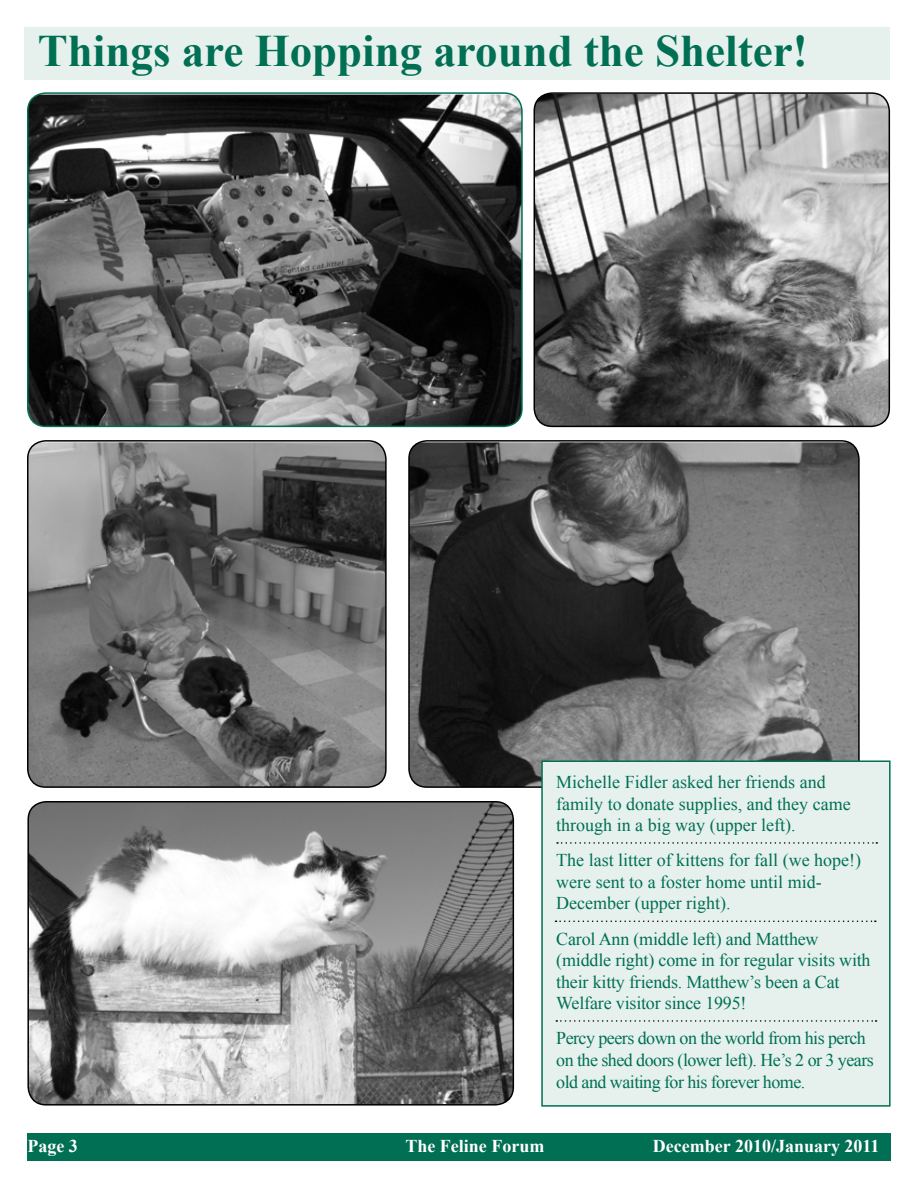
<style>
.page{position:relative;width:918px;height:1188px;background:#fff}
.page>*{position:absolute;margin:0;border:0;box-sizing:border-box;transform-origin:0 0}
.t1{font:700 45px "Times New Roman";color:#006f53}
.t2{font:18px/21.6px "Times New Roman";letter-spacing:-.01em;color:#006f53}
.t3{font:18px/21.6px "Times New Roman";letter-spacing:-.03em;color:#006f53}
.t4{font:700 18px "Times New Roman";color:#fff}
</style>
<div class="page">
<div style="left:27px;top:1133px;width:864px;height:28px;background:#006f53"></div>
<div style="left:24px;top:27px;width:866px;height:52px;background:#e6f1ee"></div>
<img style="left:28px;top:95px;width:494px;height:331px">
<div style="left:27px;top:92px;width:496px;height:335px;border:2px solid #006f53;border-radius:18px"></div>
<img style="left:28px;top:442px;width:358px;height:345px">
<div style="left:27px;top:440px;width:360px;height:348px;border:2px solid #000;border-radius:18px"></div>
<img style="left:409px;top:442px;width:448px;height:345px">
<div style="left:408px;top:440px;width:452px;height:348px;border:2px solid #000;border-radius:18px"></div>
<img style="left:28px;top:802px;width:485px;height:301px">
<div style="left:27px;top:801px;width:487px;height:305px;border:2px solid #000;border-radius:18px"></div>
<img style="left:534px;top:94px;width:355px;height:332px">
<div style="left:534px;top:92px;width:356px;height:335px;border:2px solid #000;border-radius:18px"></div>
<div style="left:542px;top:761px;width:348px;height:345px;background:#e6f1ee"></div>
<div style="left:541px;top:760px;width:350px;height:347px;border:2px solid #006f53"></div>
<svg style="left:556px;top:1020px;width:321px;height:2px"></svg>
<svg style="left:557px;top:842px;width:320px;height:2px"></svg>
<svg style="left:556px;top:921px;width:320px;height:1px"></svg>
<h1 class="t1" style="left:38px;top:19px;width:771px">Things are Hopping around the Shelter!</h1>
<p class="t2" style="left:556px;top:771px;width:296px">Michelle Fidler asked her friends and family to donate supplies, and they came through in a big way (upper left).</p>
<p class="t2" style="left:556px;top:849px;width:306px">The last litter of kittens for fall (we hope!) were sent to a foster home until mid-<br>December (upper right).</p>
<p class="t2" style="left:556px;top:927px;width:316px">Carol Ann (middle left) and Matthew (middle right) come in for regular visits with their kitty friends. Matthew’s been a Cat Welfare visitor since 1995!</p>
<p class="t3" style="left:556px;top:1027px;width:319px">Percy peers down on the world from his perch on the shed doors (lower left). He’s 2 or 3 years old and waiting for his forever home.</p>
<p class="t4" style="left:27px;top:1133px;width:52px">Page 3</p>
<p class="t4" style="left:405px;top:1133px;width:140px">The Feline Forum</p>
<p class="t4" style="left:653px;top:1133px;width:228px">December 2010/January 2011</p>
</div>
